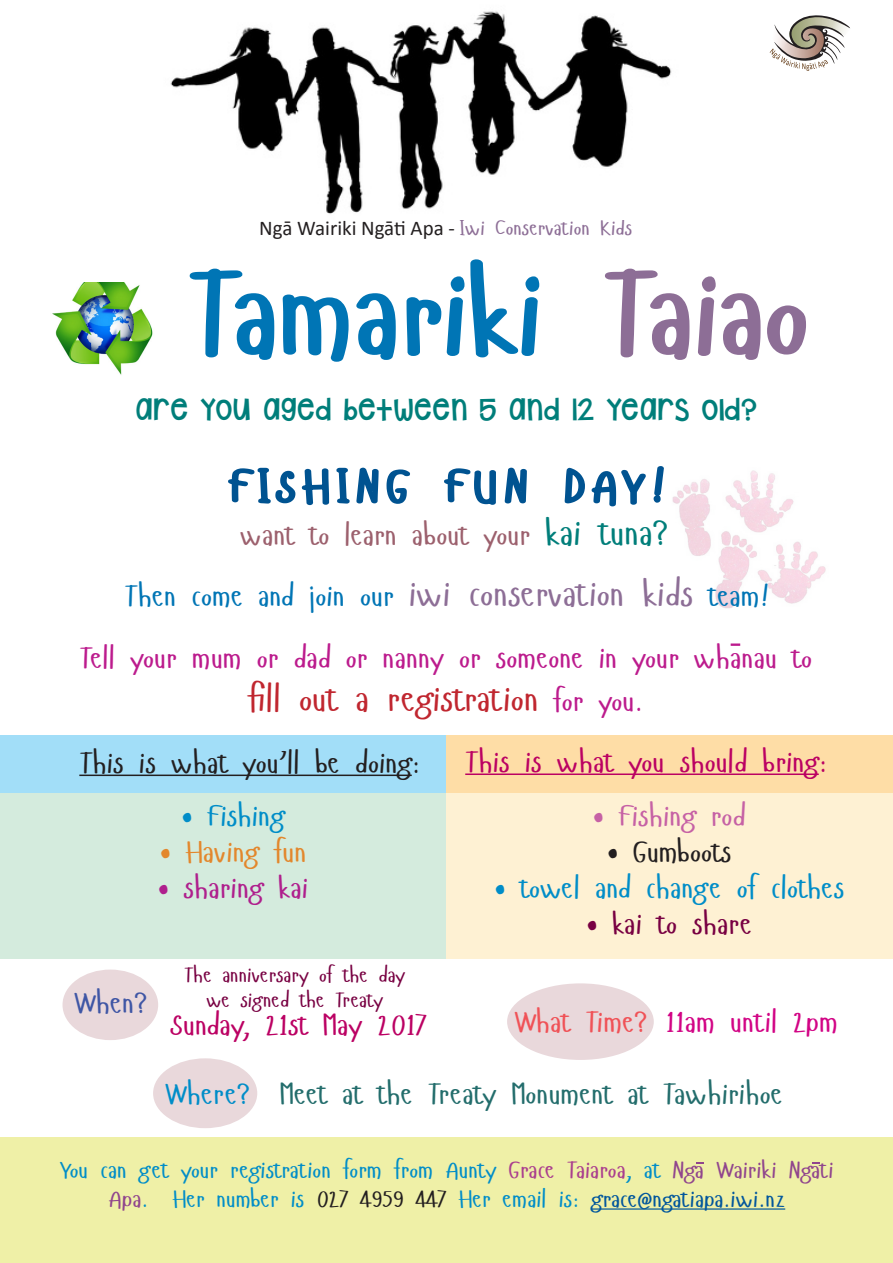
<style>
.page{position:relative;width:893px;height:1263px;background:#fff}
.page>*{position:absolute;margin:0;border:0;box-sizing:border-box;transform-origin:0 0}
.t1{font:120px "Hangyaboly";color:#0075b5}
.t2{font:45px "Hangyaboly";letter-spacing:.16em;color:#005391}
.t3{font:36px "Hangyaboly";color:#c0262f}
.t4{font:30px "Hangyaboly";color:#bc1b8d}
.t5{font:30px "Hangyaboly";color:#bb0163}
.t6{font:30px "Hangyaboly";color:#0075b5}
.t7{font:30px "Hangyaboly";color:#236d6c}
.t8{font:30px "Hangyaboly";color:#231f20}
.t9{font:30px "Hangyaboly";color:#008dc8}
.t10{font:30px "Hangyaboly";color:#9c606d}
.t11{font:30px "Hangyaboly";color:#d20485}
.t12{font:30px "Hangyaboly";color:#af1f8d}
.t13{font:30px "Hangyaboly";color:#c661a5}
.t14{font:30px "Hangyaboly";color:#780042}
.t15{font:30px "Hangyaboly";color:#e3872c}
.t16{font:30px "Hangyaboly";color:#f05257}
.t17{font:30px "Hangyaboly";color:#3f56a5}
.t18{font:24px/28.8px "Hangyaboly";color:#008dc8;text-align:center}
.t19{font:24px "KG Shakeit Off Chunky";color:#007e7a}
.t20{font:21px/25.2px "Hangyaboly";color:#780042;text-align:center}
.t21{font:21px "Calibri";color:#231f20}
.s1{font-family:"Hangyaboly";color:#8d6e96}
.s2{color:#8d6e96}
.s3{font-size:36px;color:#007e7a}
.s4{font-size:36px;color:#8d6e96}
.s5{font-size:30px;color:#bc1b8d}
.s6{color:#008dc8}
.s7{color:#aa3e8e}
.s8{color:#90458d}
.s9{color:#231f20}
.s10{color:#01569c}
</style>
<div class="page">
<div style="left:63px;top:969px;width:95px;height:71px;background:#e9d8db;border-radius:50%"></div>
<div style="left:507px;top:983px;width:147px;height:77px;background:#e9d8db;border-radius:50%"></div>
<div style="left:153px;top:1058px;width:104px;height:70px;background:#e9d8db;border-radius:50%"></div>
<img style="left:52px;top:283px;width:101px;height:92px">
<img style="left:672px;top:470px;width:154px;height:139px">
<div style="left:446px;top:736px;width:447px;height:61px;background:#fedda6"></div>
<div style="left:0;top:736px;width:446px;height:61px;background:#a2def8"></div>
<div style="left:0;top:1137px;width:893px;height:126px;background:#eff0a7"></div>
<div style="left:446px;top:793px;width:447px;height:166px;background:#fef1d3"></div>
<div style="left:0;top:793px;width:446px;height:166px;background:#d4ebdd"></div>
<svg style="left:189px;top:268px;width:207px;height:94px"></svg>
<svg style="left:406px;top:259px;width:134px;height:99px"></svg>
<svg style="left:605px;top:268px;width:201px;height:92px"></svg>
<svg style="left:228px;top:467px;width:182px;height:39px"></svg>
<svg style="left:444px;top:467px;width:83px;height:38px"></svg>
<svg style="left:564px;top:466px;width:100px;height:41px"></svg>
<hr style="left:591px;top:1208px;width:194px;height:1px;background:#01569c">
<hr style="left:79px;top:774px;width:333px;height:2px;background:#231f20">
<hr style="left:465px;top:773px;width:354px;height:2px;background:#bb0163">
<svg style="left:770px;top:15px;width:80px;height:56px"></svg>
<svg style="left:731px;top:643px;width:9px;height:3px"></svg>
<img style="left:170px;top:11px;width:502px;height:203px">
<svg style="left:696px;top:1162px;width:7px;height:2px"></svg>
<svg style="left:812px;top:1162px;width:7px;height:2px"></svg>
<p class="t21" style="left:259px;top:214px;width:374px">Ngā Wairiki Ngāti Apa - <span class="s1">Iwi Conservation Kids</span></p>
<p class="t1" style="left:188px;top:234px;width:622px">Tamariki <span class="s2">Taiao</span></p>
<p class="t19" style="left:135px;top:389px;width:624px">ARE YOU AGED BETWEEN 5 AND 12 YEARS OLD?</p>
<p class="t2" style="left:229px;top:456px;width:436px">FISHING FUN DAY!</p>
<p class="t10" style="left:240px;top:514px;width:429px">want to learn about your <span class="s3">kai tuna?</span></p>
<p class="t6" style="left:124px;top:576px;width:645px">Then come and join our <span class="s4">iwi conservation kids</span> team!</p>
<p class="t4" style="left:79px;top:638px;width:734px">Tell your mum or dad or nanny or someone in your whanau to</p>
<p class="t3" style="left:248px;top:675px;width:397px">fill out a registration <span class="s5">for you.</span></p>
<p class="t8" style="left:79px;top:743px;width:343px">This is what you’ll be doing:</p>
<p class="t5" style="left:465px;top:742px;width:364px">This is what you should bring:</p>
<p class="t9" style="left:180px;top:796px;width:106px">• Fishing</p>
<p class="t15" style="left:158px;top:832px;width:150px">• Having fun</p>
<p class="t12" style="left:157px;top:868px;width:153px">• sharing kai</p>
<p class="t17" style="left:74px;top:983px;width:75px">When?</p>
<p class="t20" style="left:184px;top:962px;width:223px">The anniversary of the day we signed the Treaty</p>
<p class="t5" style="left:171px;top:1004px;width:258px">Sunday, 21st May 2017</p>
<p class="t13" style="left:592px;top:796px;width:156px">• Fishing rod</p>
<p class="t8" style="left:606px;top:832px;width:127px">• Gumboots</p>
<p class="t9" style="left:493px;top:868px;width:353px">• towel and change of clothes</p>
<p class="t14" style="left:585px;top:904px;width:169px">• kai to share</p>
<p class="t16" style="left:514px;top:1001px;width:135px">What Time?</p>
<p class="t11" style="left:665px;top:1001px;width:174px">11am until 2pm</p>
<p class="t7" style="left:165px;top:1073px;width:620px"><span class="s6">Where?</span> Meet at the Treaty Monument at Tawhirihoe</p>
<p class="t18" style="left:60px;top:1155px;width:775px">You can get your registration form from Aunty <span class="s7">Grace Taiaroa</span>, at <span class="s8">Nga Wairiki Ngati<br>Apa</span>. Her number is <span class="s9">027 4959 447</span> Her email is: <span class="s10">grace@ngatiapa.iwi.nz</span></p>
</div>
